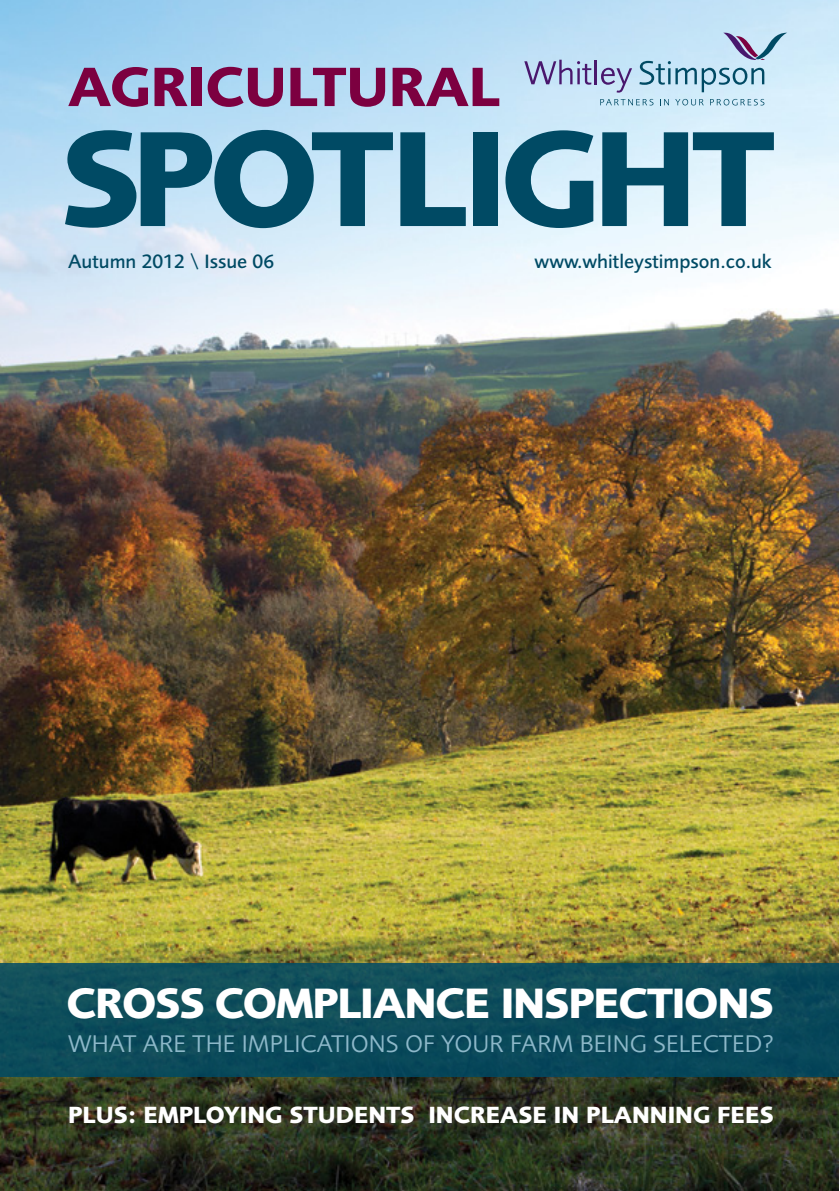
<style>
.page{position:relative;width:840px;height:1191px;background:#fff}
.page>*{position:absolute;margin:0;border:0;box-sizing:border-box;transform-origin:0 0}
.t1{font:700 140.4px "Foundry Sans";letter-spacing:-.045em;color:#004a64}
.t2{font:700 57.4px "Foundry Sans";color:#7c0040}
.t3{font:700 44px "Foundry Sans";letter-spacing:-.025em;color:#fff}
.t4{font:25px "Foundry Sans";color:#8db8c9}
.t5{font:700 24.2px "Foundry Sans";color:#fff}
.t6{font:500 20px "Foundry Sans";color:#004a64}
</style>
<div class="page">
<img style="left:0;top:1px;width:838px;height:1190px">
<svg style="left:524px;top:60px;width:67px;height:25px;background:#a2abd1"></svg>
<hr style="left:594px;top:60px;width:2px;height:24px;background:#49176d">
<svg style="left:600px;top:68px;width:31px;height:25px"></svg>
<svg style="left:639px;top:33px;width:147px;height:59px;background:#b0cee3"></svg>
<svg style="left:600px;top:99px;width:53px;height:6px"></svg>
<svg style="left:659px;top:99px;width:9px;height:6px"></svg>
<svg style="left:674px;top:99px;width:29px;height:6px"></svg>
<svg style="left:709px;top:99px;width:55px;height:6px"></svg>
<div style="left:0;top:963px;width:838px;height:114px;background:#0c4b5a"></div>
<h2 class="t2" style="left:68px;top:53px;width:433px">AGRICULTURAL</h2>
<h1 class="t1" style="left:60px;top:96px;width:715px">SPOTLIGHT</h1>
<p class="t6" style="left:68px;top:249px;width:207px">Autumn 2012 \ Issue 06</p>
<p class="t6" style="left:534px;top:249px;width:239px">www.whitleystimpson.co.uk</p>
<h3 class="t3" style="left:66px;top:977px;width:708px">CROSS COMPLIANCE INSPECTIONS</h3>
<p class="t4" style="left:68px;top:1029px;width:707px">WHAT ARE THE IMPLICATIONS OF YOUR FARM BEING SELECTED?</p>
<p class="t5" style="left:68px;top:1100px;width:706px">PLUS: EMPLOYING STUDENTS INCREASE IN PLANNING FEES</p>
</div>
